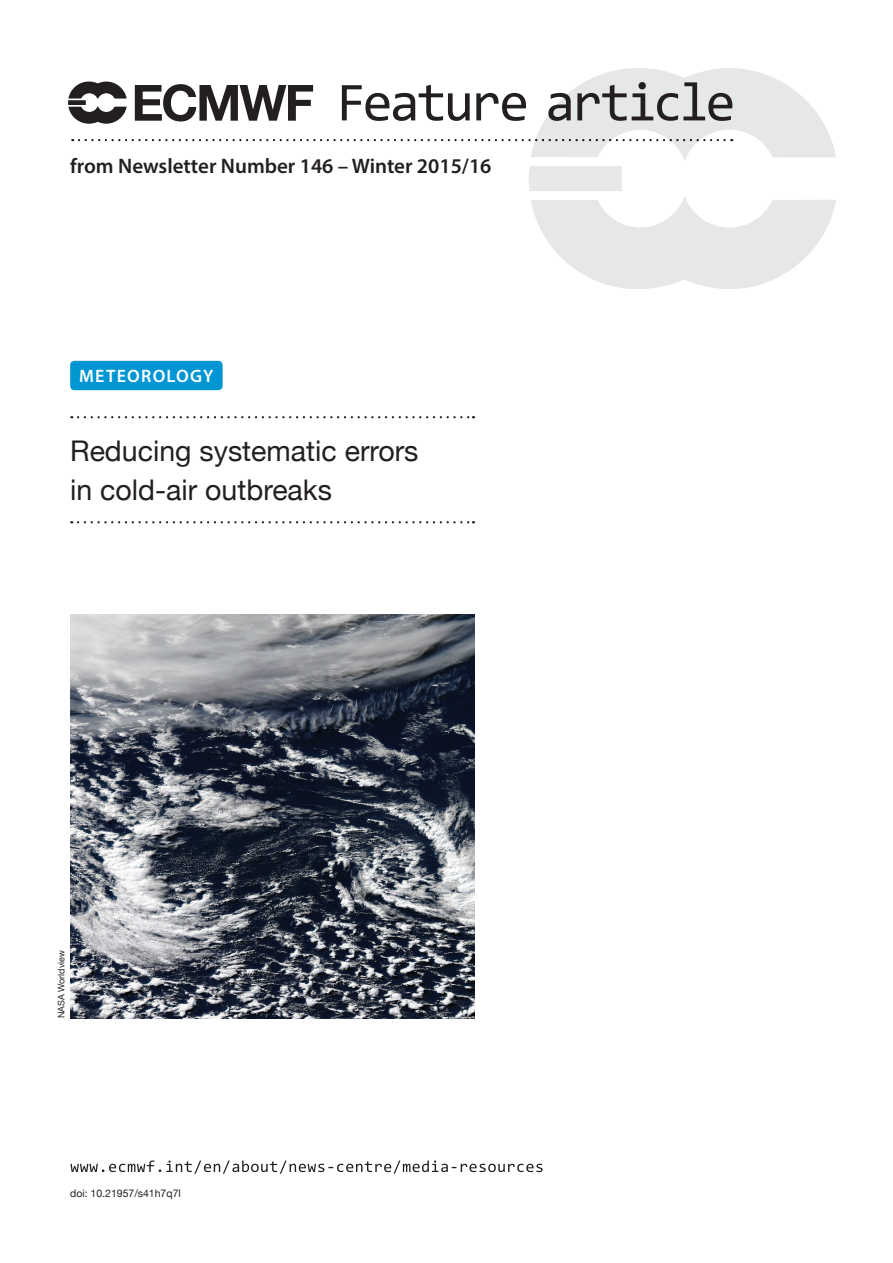
<style>
.page{position:relative;width:893px;height:1263px;background:#fff}
.page>*{position:absolute;margin:0;border:0;box-sizing:border-box;transform-origin:0 0}
.t1{font:28.5px/39px "Helvetica Neue";color:#231f20}
.t2{font:600 21px "Myriad Pro";color:#231f20}
.t3{font:600 18px "Myriad Pro";letter-spacing:.07em;color:#fff}
.t4{font:10.5px "Helvetica Neue";color:#231f20}
.t5{font:9px "Helvetica Neue";color:#231f20}
</style>
<div class="page">
<img style="left:70px;top:614px;width:404px;height:404px">
<svg style="left:68px;top:68px;width:768px;height:221px"></svg>
<svg style="left:78px;top:416px;width:396px;height:2px"></svg>
<svg style="left:78px;top:521px;width:396px;height:2px"></svg>
<div style="left:70px;top:361px;width:153px;height:29px;background:#0096d3;border-radius:4px"></div>
<svg style="left:70px;top:1160px;width:473px;height:14px"></svg>
<p class="t2" style="left:70px;top:153px;width:423px">from Newsletter Number 146 – Winter 2015/16</p>
<p class="t3" style="left:79px;top:365px;width:136px">METEOROLOGY</p>
<p class="t1" style="left:70px;top:433px;width:350px">Reducing systematic errors in cold-air outbreaks</p>
<p class="t5" style="left:55px;top:1018px;width:69px;rotate:-90deg">NASA Worldview</p>
<p class="t4" style="left:70px;top:1186px;width:112px">doi: 10.21957/s41h7q7l</p>
</div>
